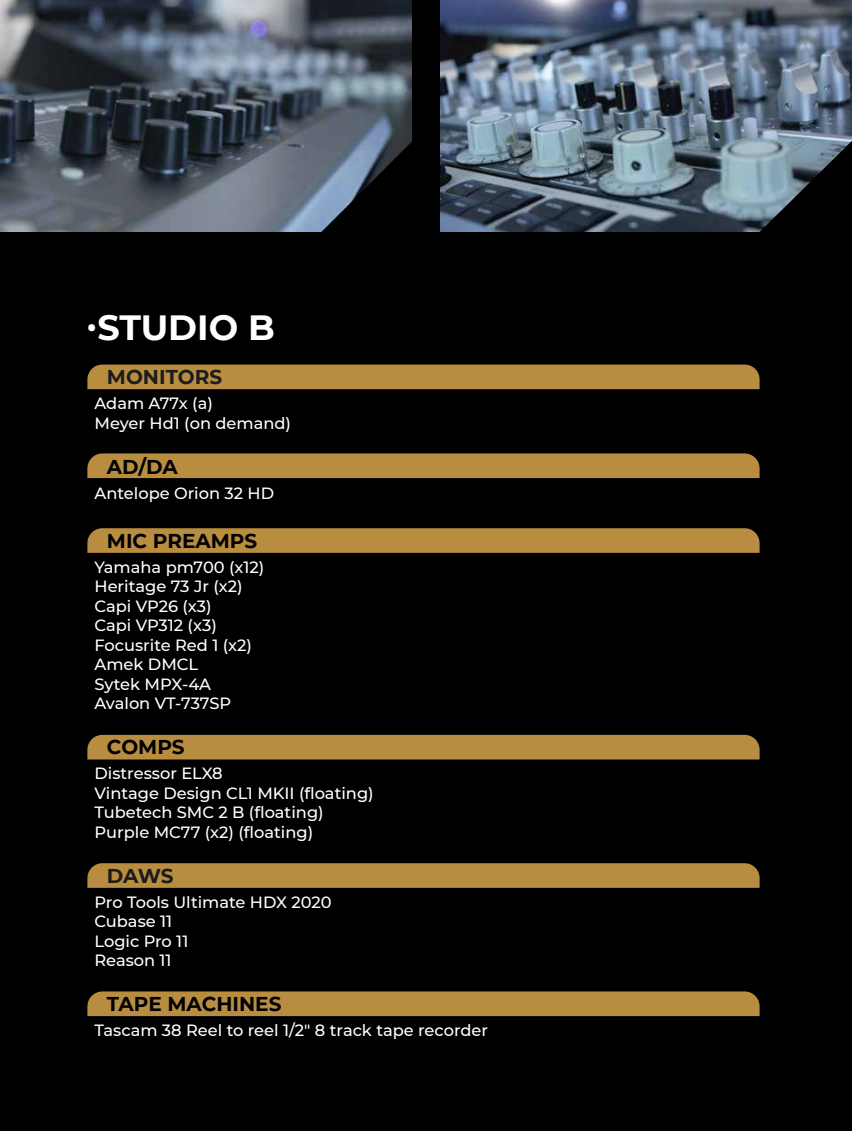
<style>
.page{position:relative;width:852px;height:1131px;background:#000}
.page>*{position:absolute;margin:0;border:0;box-sizing:border-box;transform-origin:0 0}
.t1{font:700 35px "Montserrat";color:#fff}
.t2{font:700 20px "Montserrat";color:#000}
.t3{font:700 20px "Montserrat";color:#1c1c1c}
.t4{font:500 16.25px/19.5px "Montserrat";color:#fff}
</style>
<div class="page">
<div style="left:87px;top:364px;width:672px;height:25px;background:#b88d40"></div>
<div style="left:87px;top:453px;width:672px;height:25px;background:#b88d40"></div>
<svg style="left:87px;top:528px;width:672px;height:25px;background:#b3893e"></svg>
<div style="left:87px;top:735px;width:672px;height:24px;background:#b88d40"></div>
<svg style="left:87px;top:863px;width:672px;height:25px;background:#b4893e"></svg>
<div style="left:87px;top:991px;width:672px;height:25px;background:#b88d40"></div>
<img style="left:440px;top:0;width:412px;height:232px">
<img style="left:0;top:0;width:412px;height:232px">
<svg style="left:319px;top:141px;width:93px;height:91px"></svg>
<svg style="left:758px;top:141px;width:94px;height:91px"></svg>
<h1 class="t1" style="left:86px;top:303px;width:190px">·STUDIO B</h1>
<p class="t3" style="left:107px;top:363px;width:117px">MONITORS</p>
<p class="t4" style="left:94px;top:393px;width:198px">Adam A77x (a)<br>Meyer Hd1 (on demand)</p>
<p class="t2" style="left:107px;top:452px;width:72px">AD/DA</p>
<p class="t4" style="left:94px;top:482px;width:181px">Antelope Orion 32 HD</p>
<p class="t2" style="left:107px;top:526px;width:152px">MIC PREAMPS</p>
<p class="t4" style="left:94px;top:557px;width:171px">Yamaha pm700 (x12)<br>Heritage 73 Jr (x2)<br>Capi VP26 (x3)<br>Capi VP312 (x3)<br>Focusrite Red 1 (x2)<br>Amek DMCL<br>Sytek MPX-4A<br>Avalon VT-737SP</p>
<p class="t2" style="left:107px;top:732px;width:79px">COMPS</p>
<p class="t4" style="left:94px;top:763px;width:281px">Distressor ELX8<br>Vintage Design CL1 MKII (floating)<br>Tubetech SMC 2 B (floating)<br>Purple MC77 (x2) (floating)</p>
<p class="t3" style="left:107px;top:861px;width:68px">DAWS</p>
<p class="t4" style="left:94px;top:891px;width:239px">Pro Tools Ultimate HDX 2020<br>Cubase 11<br>Logic Pro 11<br>Reason 11</p>
<p class="t2" style="left:107px;top:989px;width:176px">TAPE MACHINES</p>
<p class="t4" style="left:94px;top:1019px;width:395px">Tascam 38 Reel to reel 1/2" 8 track tape recorder</p>
</div>
